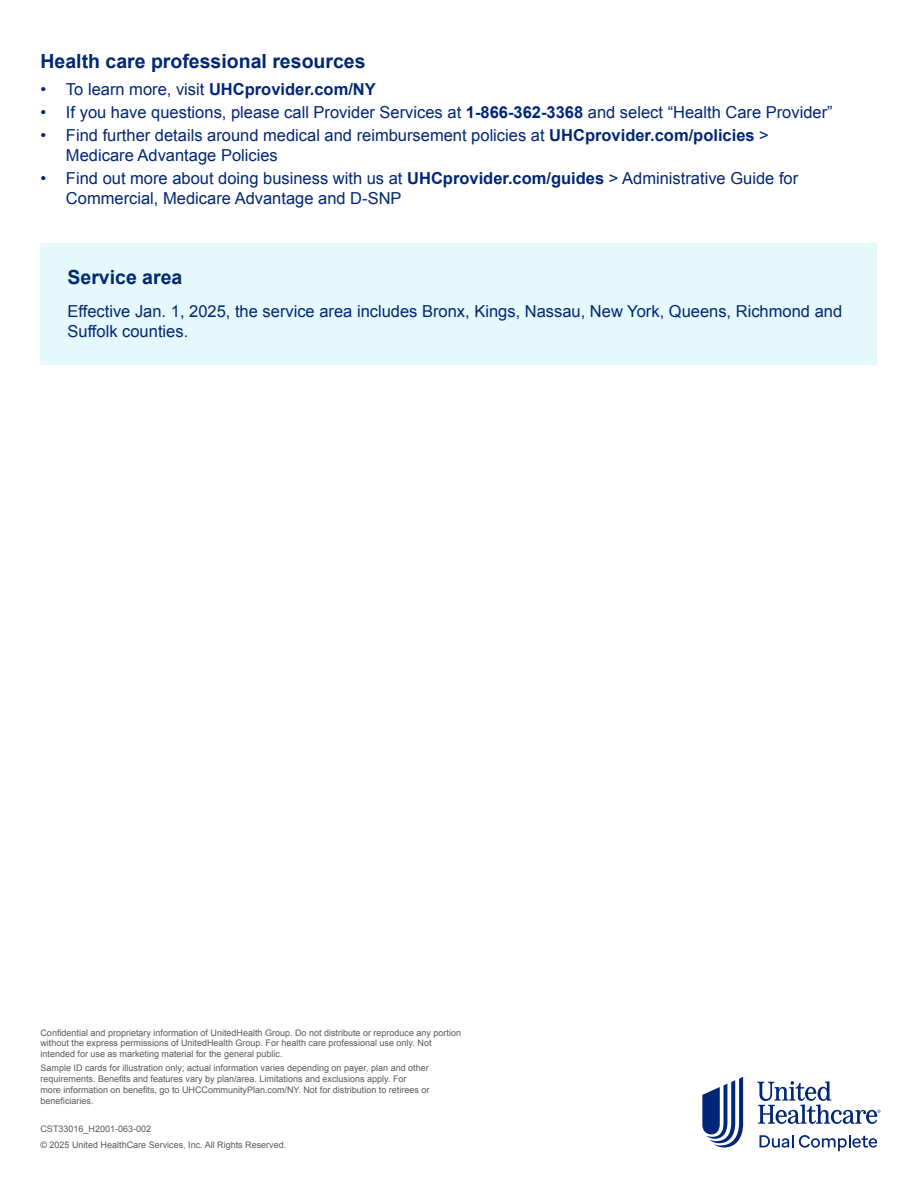
<style>
.page{position:relative;width:918px;height:1188px;background:#fff}
.page>*{position:absolute;margin:0;border:0;box-sizing:border-box;transform-origin:0 0}
.A{font:700 19.5px "Arial";color:#002677}
.t1{font:16.5px/19.8px "Arial";color:#002677}
.Body{font:9px/10.8px "Arial";color:#5a5a5a}
.s1{font-weight:700}
</style>
<div class="page">
<svg style="left:702px;top:1077px;width:41px;height:71px"></svg>
<svg style="left:760px;top:1135px;width:33px;height:13px"></svg>
<svg style="left:799px;top:1135px;width:78px;height:16px"></svg>
<svg style="left:757px;top:1081px;width:123px;height:43px"></svg>
<div style="left:40px;top:243px;width:838px;height:121px;background:#e5f8fb"></div>
<p class="A" style="left:40px;top:49px;width:327px">Health care professional resources</p>
<p class="t1" style="left:40px;top:79px;width:337px">• To learn more, visit <span class="s1">UHCprovider.com/NY</span></p>
<p class="t1" style="left:40px;top:102px;width:794px">• If you have questions, please call Provider Services at <span class="s1">1-866-362-3368</span> and select “Health Care Provider”</p>
<p class="t1" style="left:66px;top:126px;width:704px;text-indent:-25px">• Find further details around medical and reimbursement policies at <span class="s1">UHCprovider.com/policies</span> &gt;<br>Medicare Advantage Policies</p>
<p class="t1" style="left:66px;top:169px;width:734px;text-indent:-25px">• Find out more about doing business with us at <span class="s1">UHCprovider.com/guides</span> &gt; Administrative Guide for<br>Commercial, Medicare Advantage and D-SNP</p>
<p class="A" style="left:68px;top:265px;width:116px">Service area</p>
<p class="t1" style="left:68px;top:302px;width:776px">Effective Jan. 1, 2025, the service area includes Bronx, Kings, Nassau, New York, Queens, Richmond and<br>Suffolk counties.</p>
<p class="Body" style="left:40px;top:1027px;width:422px">Confidential and proprietary information of UnitedHealth Group. Do not distribute or reproduce any portion without the express permissions of UnitedHealth Group. For health care professional use only. Not intended for use as marketing material for the general public.</p>
<p class="Body" style="left:40px;top:1063px;width:390px">Sample ID cards for illustration only; actual information varies depending on payer, plan and other requirements. Benefits and features vary by plan/area. Limitations and exclusions apply. For<br>more information on benefits, go to UHCCommunityPlan.com/NY. Not for distribution to retirees or beneficiaries.</p>
<p class="Body" style="left:40px;top:1123px;width:112px">CST33016_H2001-063-002</p>
<p class="Body" style="left:40px;top:1139px;width:247px">© 2025 United HealthCare Services, Inc. All Rights Reserved.</p>
</div>
